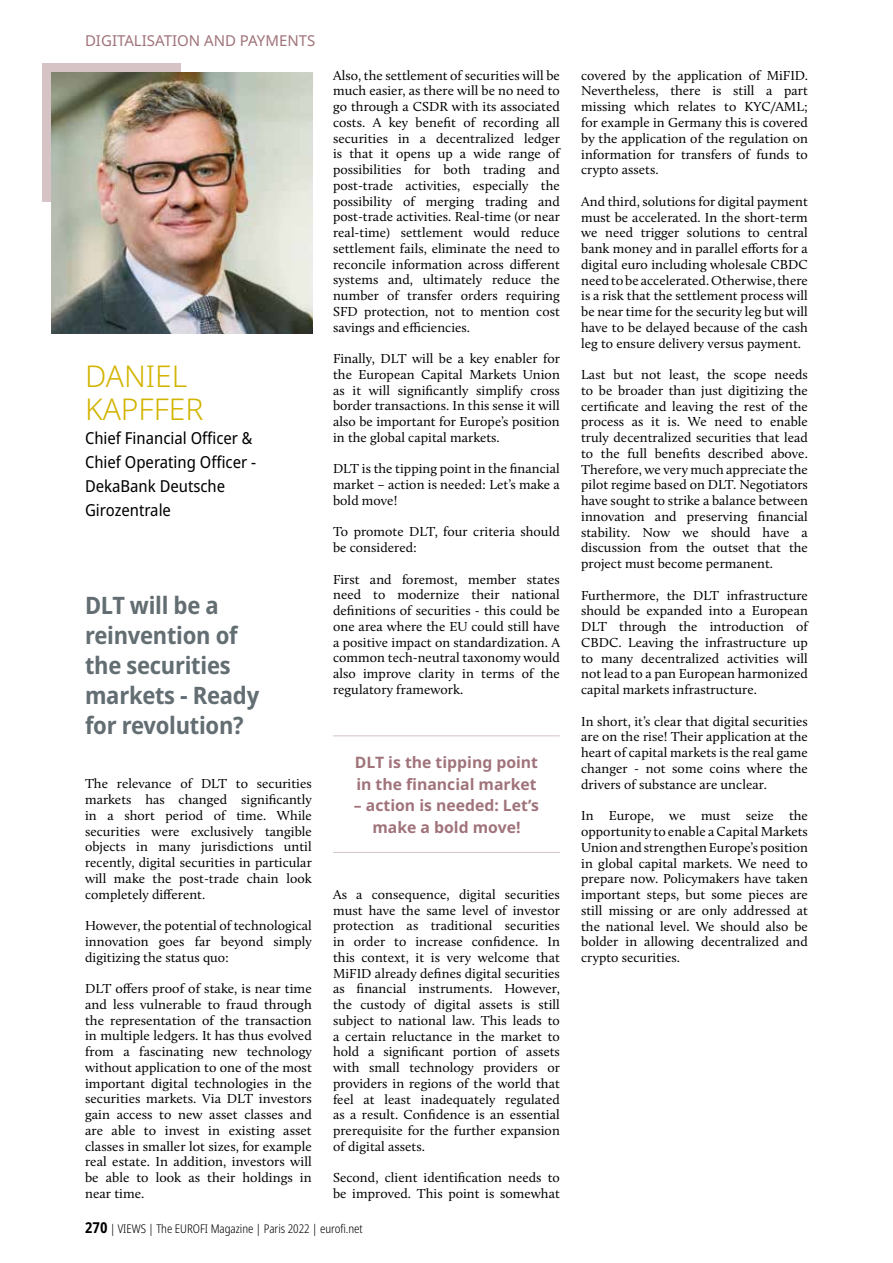
<style>
.page{position:relative;width:893px;height:1263px;background:#fff}
.page>*{position:absolute;margin:0;border:0;box-sizing:border-box;transform-origin:0 0}
.t1{font:300 30px/33px "Noto Sans";color:#d3b400}
.t2{font:700 semi-condensed 24px/30px "Noto Sans";letter-spacing:-.01em;color:#636e73}
.t3{font:semi-condensed 16.5px/24px "Noto Sans";color:#000}
.t4{font:700 15.75px/21.6px "Noto Sans";color:#a0737a}
.t5{font:15px "Noto Sans";color:#a0737a}
.t6{font:13.5px/15.8px "Calluna";letter-spacing:.005em;color:#000;text-align:justify}
.t7{font:300 condensed 12px "Noto Sans";color:#000}
.s1{font-weight:700;font-size:15px}
</style>
<div class="page">
<div style="left:43px;top:64px;width:138px;height:138px;background:#d5c3c5"></div>
<img style="left:51px;top:72px;width:262px;height:262px">
<hr style="left:333px;top:735px;width:227px;height:1px;background:#d5c3c5">
<hr style="left:333px;top:852px;width:227px;height:1px;background:#d5c3c5">
<p class="t5" style="left:85px;top:30px;width:232px">DIGITALISATION AND PAYMENTS</p>
<h1 class="t1" style="left:85px;top:360px;width:120px">DANIEL<br>KAPFFER</h1>
<p class="t3" style="left:85px;top:427px;width:173px">Chief Financial Officer &amp;<br>Chief Operating Officer -<br>DekaBank Deutsche<br>Girozentrale</p>
<h2 class="t2" style="left:85px;top:590px;width:176px">DLT will be a reinvention of the securities markets - Ready for revolution?</h2>
<p class="t6" style="left:85px;top:776px;width:228px">The relevance of DLT to securities markets has changed significantly in a short period of time. While securities were exclusively tangible objects in many jurisdictions until recently, digital securities in particular will make the post-trade chain look completely different.</p>
<p class="t6" style="left:85px;top:918px;width:228px">However, the potential of technological innovation goes far beyond simply digitizing the status quo:</p>
<p class="t6" style="left:85px;top:981px;width:228px">DLT offers proof of stake, is near time and less vulnerable to fraud through the representation of the transaction in multiple ledgers. It has thus evolved from a fascinating new technology without application to one of the most important digital technologies in the securities markets. Via DLT investors gain access to new asset classes and are able to invest in existing asset classes in smaller lot sizes, for example real estate. In addition, investors will be able to look as their holdings in near time.</p>
<p class="t6" style="left:333px;top:67px;width:228px">Also, the settlement of securities will be much easier, as there will be no need to go through a CSDR with its associated costs. A key benefit of recording all securities in a decentralized ledger is that it opens up a wide range of possibilities for both trading and post-trade activities, especially the possibility of merging trading and post-trade activities. Real-time (or near real-time) settlement would reduce settlement fails, eliminate the need to reconcile information across different systems and, ultimately reduce the number of transfer orders requiring SFD protection, not to mention cost savings and efficiencies.</p>
<p class="t6" style="left:333px;top:351px;width:228px">Finally, DLT will be a key enabler for the European Capital Markets Union as it will significantly simplify cross border transactions. In this sense it will also be important for Europe’s position in the global capital markets.</p>
<p class="t6" style="left:333px;top:461px;width:228px">DLT is the tipping point in the financial market – action is needed: Let’s make a bold move!</p>
<p class="t6" style="left:333px;top:524px;width:228px">To promote DLT, four criteria should be considered:</p>
<p class="t6" style="left:333px;top:571px;width:228px">First and foremost, member states need to modernize their national definitions of securities - this could be one area where the EU could still have a positive impact on standardization. A common tech-neutral taxonomy would also improve clarity in terms of the regulatory framework.</p>
<p class="t4" style="left:355px;top:752px;width:185px">DLT is the tipping point in the financial market</p>
<p class="t4" style="left:354px;top:795px;width:187px;text-align:center">– action is needed: Let’s make a bold move!</p>
<p class="t6" style="left:333px;top:886px;width:228px">As a consequence, digital securities must have the same level of investor protection as traditional securities in order to increase confidence. In this context, it is very welcome that MiFID already defines digital securities as financial instruments. However, the custody of digital assets is still subject to national law. This leads to a certain reluctance in the market to hold a significant portion of assets with small technology providers or providers in regions of the world that feel at least inadequately regulated as a result. Confidence is an essential prerequisite for the further expansion of digital assets.</p>
<p class="t6" style="left:333px;top:1170px;width:228px">Second, client identification needs to be improved. This point is somewhat</p>
<p class="t7" style="left:85px;top:1220px;width:279px"><span class="s1">270</span> | VIEWS | The EUROFI Magazine | Paris 2022 | eurofi.net</p>
<p class="t6" style="left:581px;top:67px;width:228px">covered by the application of MiFID.<br>Nevertheless, there is still a part missing which relates to KYC/AML; for example in Germany this is covered by the application of the regulation on information for transfers of funds to crypto assets.</p>
<p class="t6" style="left:581px;top:193px;width:228px">And third, solutions for digital payment must be accelerated. In the short-term we need trigger solutions to central bank money and in parallel efforts for a digital euro including wholesale CBDC need to be accelerated. Otherwise, there is a risk that the settlement process will be near time for the security leg but will have to be delayed because of the cash leg to ensure delivery versus payment.</p>
<p class="t6" style="left:581px;top:367px;width:228px">Last but not least, the scope needs to be broader than just digitizing the certificate and leaving the rest of the process as it is. We need to enable truly decentralized securities that lead to the full benefits described above.<br>Therefore, we very much appreciate the pilot regime based on DLT. Negotiators have sought to strike a balance between innovation and preserving financial stability. Now we should have a discussion from the outset that the project must become permanent.</p>
<p class="t6" style="left:581px;top:587px;width:228px">Furthermore, the DLT infrastructure should be expanded into a European DLT through the introduction of CBDC. Leaving the infrastructure up to many decentralized activities will not lead to a pan European harmonized capital markets infrastructure.</p>
<p class="t6" style="left:581px;top:713px;width:228px">In short, it’s clear that digital securities are on the rise! Their application at the heart of capital markets is the real game changer - not some coins where the drivers of substance are unclear.</p>
<p class="t6" style="left:581px;top:808px;width:228px">In Europe, we must seize the opportunity to enable a Capital Markets Union and strengthen Europe’s position in global capital markets. We need to prepare now. Policymakers have taken important steps, but some pieces are still missing or are only addressed at the national level. We should also be bolder in allowing decentralized and crypto securities.</p>
</div>
